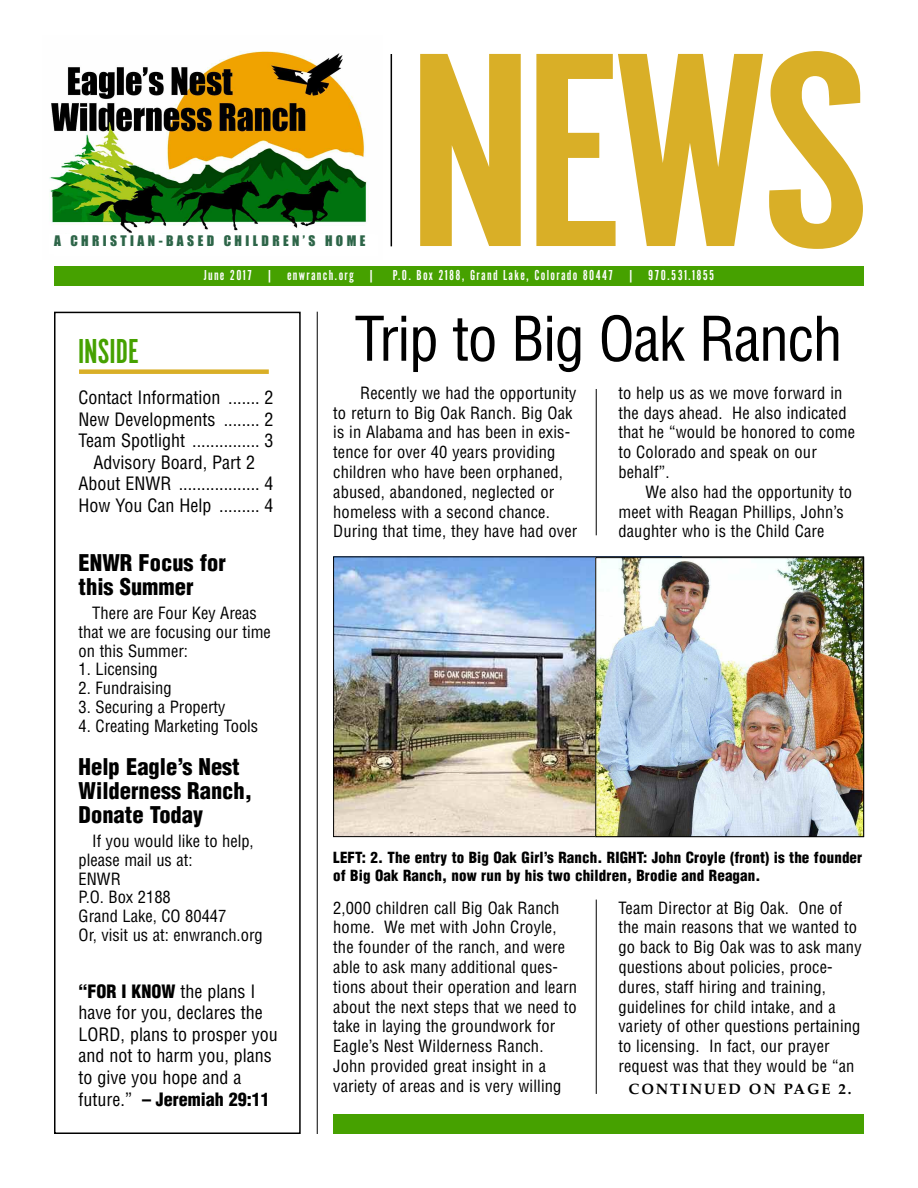
<style>
.page{position:relative;width:918px;height:1188px;background:#fff}
.page>*{position:absolute;margin:0;border:0;box-sizing:border-box;transform-origin:0 0}
.t1{font:288px "Alternate Got No 1 D";color:#d9af27;scale:1.18 1}
.t2{font:condensed 60px "Helvetica";letter-spacing:-.025em;color:#000}
.t3{font:36px "Alternate Got No 1 D";color:#46a100}
.t4{font:900 condensed 22.5px/24px "Helvetica";color:#000}
.t5{font:condensed 18px/21.6px "Helvetica";color:#000;text-align:center}
.t6{font:condensed 16.5px/19.8px "Helvetica";letter-spacing:.01em;color:#000}
.t7{font:900 condensed 15px/18px "Helvetica";letter-spacing:.01em;color:#000}
.t8{font:15px "Alternate Got No 1 D";letter-spacing:.085em;color:#fff}
.t9{font:700 15px "Palatino";letter-spacing:.125em;color:#000}
.t10{font:13.5px "Impact";letter-spacing:.255em;color:#2d6548}
.s1{font-weight:900}
</style>
<div class="page">
<img style="left:49px;top:51px;width:318px;height:182px">
<div style="left:54px;top:312px;width:247px;height:822px;border:2px solid #000"></div>
<hr style="left:317px;top:312px;width:1px;height:822px;background:#000">
<hr style="left:391px;top:54px;width:1px;height:192px;background:#000">
<div style="left:54px;top:266px;width:810px;height:19px;background:#46a100"></div>
<div style="left:79px;top:369px;width:190px;height:5px;background:#d9af27"></div>
<hr style="left:596px;top:389px;width:1px;height:146px;background:#000">
<div style="left:333px;top:1114px;width:531px;height:20px;background:#46a100"></div>
<img style="left:335px;top:558px;width:260px;height:277px">
<img style="left:597px;top:559px;width:265px;height:276px">
<div style="left:595px;top:557px;width:269px;height:280px;border:1px solid #000"></div>
<hr style="left:596px;top:900px;width:1px;height:194px;background:#000">
<p class="t10" style="left:54px;top:230px;width:313px">A CHRISTIAN-BASED CHILDREN’S HOME</p>
<h1 class="t1" style="left:407px;top:6px;width:395px">NEWS</h1>
<h3 class="t3" style="left:78px;top:333px;width:62px">INSIDE</h3>
<p class="t8" style="left:204px;top:267px;width:512px">June 2017 | enwranch.org | P.O. Box 2188, Grand Lake, Colorado 80447 | 970.531.1855</p>
<h2 class="t2" style="left:355px;top:301px;width:490px">Trip to Big Oak Ranch</h2>
<p class="t5" style="left:79px;top:387px;width:197px">Contact Information ....... 2<br>New Developments ........ 2<br>Team Spotlight ............... 3<br>Advisory Board, Part 2<br>About ENWR .................. 4<br>How You Can Help ......... 4</p>
<h3 class="t4" style="left:79px;top:551px;width:149px">ENWR Focus for this Summer</h3>
<p class="t6" style="left:79px;top:604px;width:194px;line-height:18.8px;text-indent:14px">There are Four Key Areas that we are focusing our time on this Summer:</p>
<p class="t6" style="left:79px;top:659px;width:81px">1. Licensing</p>
<p class="t6" style="left:79px;top:678px;width:94px">2. Fundraising</p>
<p class="t6" style="left:79px;top:697px;width:148px">3. Securing a Property</p>
<p class="t6" style="left:79px;top:716px;width:181px">4. Creating Marketing Tools</p>
<h3 class="t4" style="left:79px;top:755px;width:175px">Help Eagle’s Nest<br>Wilderness Ranch,<br>Donate Today</h3>
<p class="t6" style="left:79px;top:832px;width:186px;line-height:18.8px;text-indent:14px">If you would like to help, please mail us at:<br>ENWR<br>P.O. Box 2188<br>Grand Lake, CO 80447<br>Or, visit us at: enwranch.org</p>
<p class="t5" style="left:79px;top:980px;width:201px;text-align:left"><span class="s1">“FOR I KNOW</span> the plans I have for you, declares the<br>LORD, plans to prosper you and not to harm you, plans to give you hope and a future.” <span class="s1">– Jeremiah 29:11</span></p>
<p class="t6" style="left:333px;top:383px;width:246px;text-indent:27px">Recently we had the opportunity to return to Big Oak Ranch. Big Oak is in Alabama and has been in exis&shy;tence for over 40 years providing children who have been orphaned, abused, abandoned, neglected or homeless with a second chance.<br>During that time, they have had over</p>
<p class="t6" style="left:618px;top:383px;width:238px">to help us as we move forward in the days ahead. He also indicated that he “would be honored to come to Colorado and speak on our behalf”.</p>
<p class="t6" style="left:618px;top:482px;width:235px;text-indent:27px">We also had the opportunity to meet with Reagan Phillips, John’s daughter who is the Child Care</p>
<p class="t7" style="left:333px;top:848px;width:531px">LEFT: 2. The entry to Big Oak Girl’s Ranch. RIGHT: John Croyle (front) is the founder of Big Oak Ranch, now run by his two children, Brodie and Reagan.</p>
<p class="t6" style="left:333px;top:898px;width:245px">2,000 children call Big Oak Ranch home. We met with John Croyle, the founder of the ranch, and were able to ask many additional ques&shy;tions about their operation and learn about the next steps that we need to take in laying the groundwork for Eagle’s Nest Wilderness Ranch.<br>John provided great insight in a variety of areas and is very willing</p>
<p class="t6" style="left:618px;top:898px;width:245px">Team Director at Big Oak. One of the main reasons that we wanted to go back to Big Oak was to ask many questions about policies, proce&shy;dures, staff hiring and training, guidelines for child intake, and a variety of other questions pertaining to licensing. In fact, our prayer request was that they would be “an</p>
<p class="t9" style="left:629px;top:1076px;width:225px">CONTINUED ON PAGE 2.</p>
</div>
